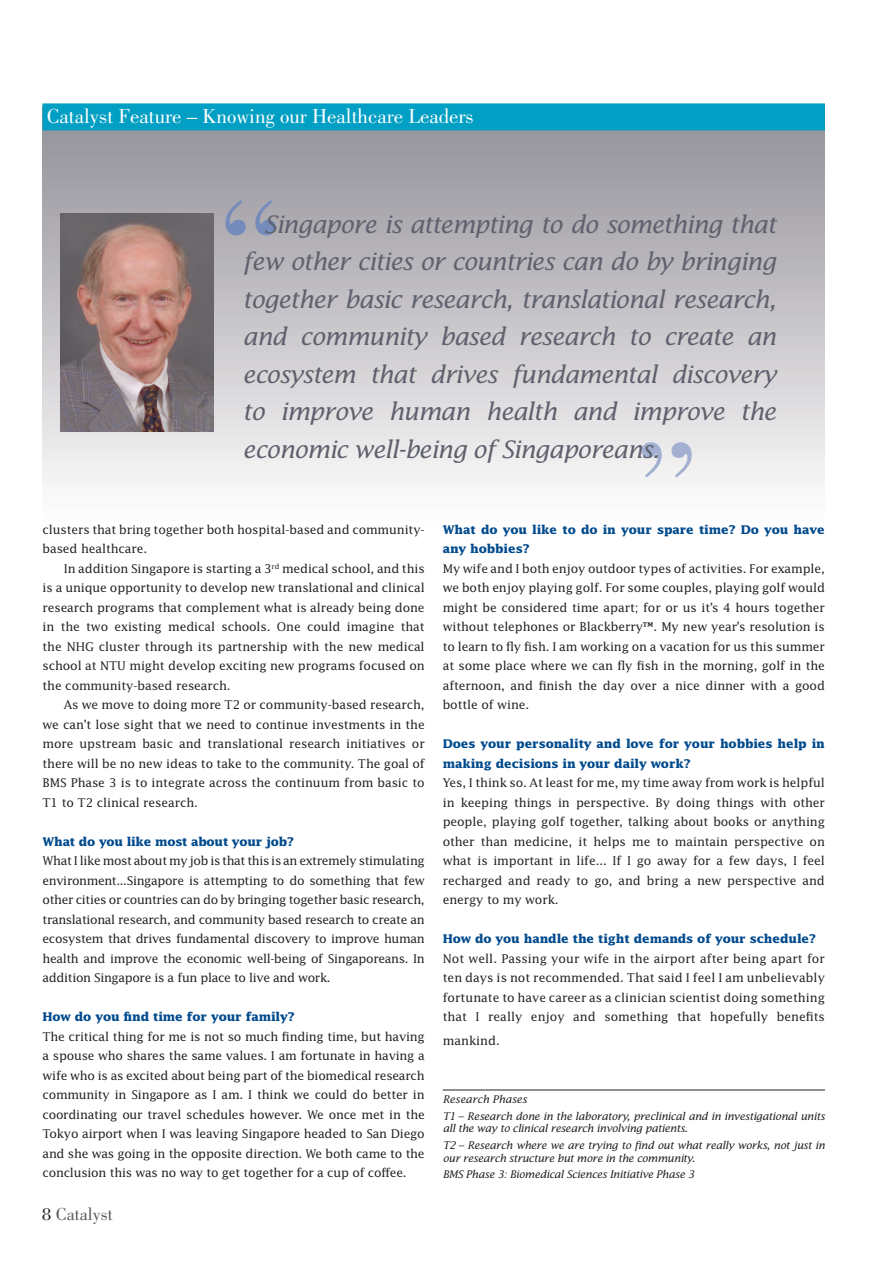
<style>
.page{position:relative;width:893px;height:1263px;background:#fff}
.page>*{position:absolute;margin:0;border:0;box-sizing:border-box;transform-origin:0 0}
.Headline_1{font:135px "Bodoni";color:#a3b0d2}
.Headline_1-2{font:135px "Bodoni";color:#748cbb}
.quote_1{font:italic 24px/37.5px "Lucida";letter-spacing:-.04em;color:#5e616d;text-align:justify}
.Head_bar_light_blu{font:21px "Bodoni";color:#fff}
.t1{font:18px "Bodoni";color:#57585a}
.BT_first_para{font:12px/19.5px "Lucida";letter-spacing:-.01em;color:#231f20;text-align:justify}
.BT{font:12px/19.5px "Lucida";letter-spacing:-.01em;color:#231f20;text-align:justify}
.Subhead{font:700 12px/19.5px "Lucida";letter-spacing:-.01em;color:#004a8d}
.source{font:italic 10.5px/12.6px "Lucida";letter-spacing:-.03em;color:#231f20}
.source_with_top_li{font:italic 10.5px "Lucida";letter-spacing:-.01em;color:#231f20}
.s1{color:#231f20}
</style>
<div class="page">
<div style="left:43px;top:106px;width:782px;height:420px;background:linear-gradient(to bottom,#8d8c95,#fffefe)"></div>
<div style="left:43px;top:103px;width:782px;height:27px;background:#009fc3"></div>
<hr style="left:443px;top:1090px;width:382px;height:1px;background:#231f20">
<img style="left:60px;top:214px;width:154px;height:217px">
<p class="Head_bar_light_blu" style="left:47px;top:104px;width:428px">Catalyst Feature – Knowing our Healthcare Leaders</p>
<p class="Headline_1-2" style="left:220px;top:170px;width:61px">“</p>
<p class="quote_1" style="left:243px;top:205px;width:535px;text-indent:21px">Singapore is attempting to do something that few other cities or countries can do by bringing together basic research, translational research, and community based research to create an ecosystem that drives fundamental discovery to improve human health and improve the economic well-being of Singaporeans.</p>
<p class="Headline_1" style="left:637px;top:413px;width:61px">”</p>
<p class="BT" style="left:43px;top:519px;width:384px">clusters that bring together both hospital-based and community&shy;based healthcare.</p>
<p class="BT" style="left:43px;top:558px;width:384px;text-indent:21px">In addition Singapore is starting a 3<sup>rd</sup> medical school, and this is a unique opportunity to develop new translational and clinical research programs that complement what is already being done in the two existing medical schools. One could imagine that the NHG cluster through its partnership with the new medical school at NTU might develop exciting new programs focused on the community-based research.</p>
<p class="BT" style="left:43px;top:695px;width:384px;text-indent:21px">As we move to doing more T2 or community-based research, we can’t lose sight that we need to continue investments in the more upstream basic and translational research initiatives or there will be no new ideas to take to the community. The goal of BMS Phase 3 is to integrate across the continuum from basic to T1 to T2 clinical research.</p>
<p class="Subhead" style="left:43px;top:831px;width:253px">What do you like most about your job?</p>
<p class="BT_first_para" style="left:43px;top:851px;width:384px">What I like most about my job is that this is an extremely stimulating environment...Singapore is attempting to do something that few other cities or countries can do by bringing together basic research, translational research, and community based research to create an ecosystem that drives fundamental discovery to improve human health and improve the economic well-being of Singaporeans. In addition Singapore is a fun place to live and work.</p>
<p class="Subhead" style="left:43px;top:1007px;width:254px">How do you find time for your family?</p>
<p class="BT_first_para" style="left:43px;top:1026px;width:384px">The critical thing for me is not so much finding time, but having a spouse who shares the same values. I am fortunate in having a wife who is as excited about being part of the biomedical research community in Singapore as I am. I think we could do better in coordinating our travel schedules however. We once met in the Tokyo airport when I was leaving Singapore headed to San Diego and she was going in the opposite direction. We both came to the conclusion this was no way to get together for a cup of coffee.</p>
<h3 class="t1" style="left:42px;top:1204px;width:72px"><span class="s1">8</span> Catalyst</h3>
<p class="Subhead" style="left:443px;top:519px;width:384px">What do you like to do in your spare time? Do you have any hobbies?</p>
<p class="BT_first_para" style="left:443px;top:558px;width:384px">My wife and I both enjoy outdoor types of activities. For example, we both enjoy playing golf. For some couples, playing golf would might be considered time apart; for or us it’s 4 hours together without telephones or Blackberry™. My new year’s resolution is to learn to fly fish. I am working on a vacation for us this summer at some place where we can fly fish in the morning, golf in the afternoon, and finish the day over a nice dinner with a good bottle of wine.</p>
<p class="Subhead" style="left:443px;top:734px;width:384px">Does your personality and love for your hobbies help in making decisions in your daily work?</p>
<p class="BT_first_para" style="left:443px;top:773px;width:384px">Yes, I think so. At least for me, my time away from work is helpful in keeping things in perspective. By doing things with other people, playing golf together, talking about books or anything other than medicine, it helps me to maintain perspective on what is important in life... If I go away for a few days, I feel recharged and ready to go, and bring a new perspective and energy to my work.</p>
<p class="Subhead" style="left:443px;top:929px;width:375px">How do you handle the tight demands of your schedule?</p>
<p class="BT_first_para" style="left:443px;top:948px;width:384px">Not well. Passing your wife in the airport after being apart for ten days is not recommended. That said I feel I am unbelievably fortunate to have career as a clinician scientist doing something that I really enjoy and something that hopefully benefits</p>
<p class="BT_first_para" style="left:443px;top:1030px;width:59px">mankind.</p>
<p class="source_with_top_li" style="left:443px;top:1093px;width:86px">Research Phases</p>
<p class="source" style="left:443px;top:1109px;width:384px">T1 – Research done in the laboratory, preclinical and in investigational units all the way to clinical research involving patients.</p>
<p class="source" style="left:443px;top:1139px;width:384px">T2 – Research where we are trying to find out what really works, not just in our research structure but more in the community.</p>
<p class="source" style="left:443px;top:1168px;width:253px">BMS Phase 3: Biomedical Sciences Initiative Phase 3</p>
</div>
